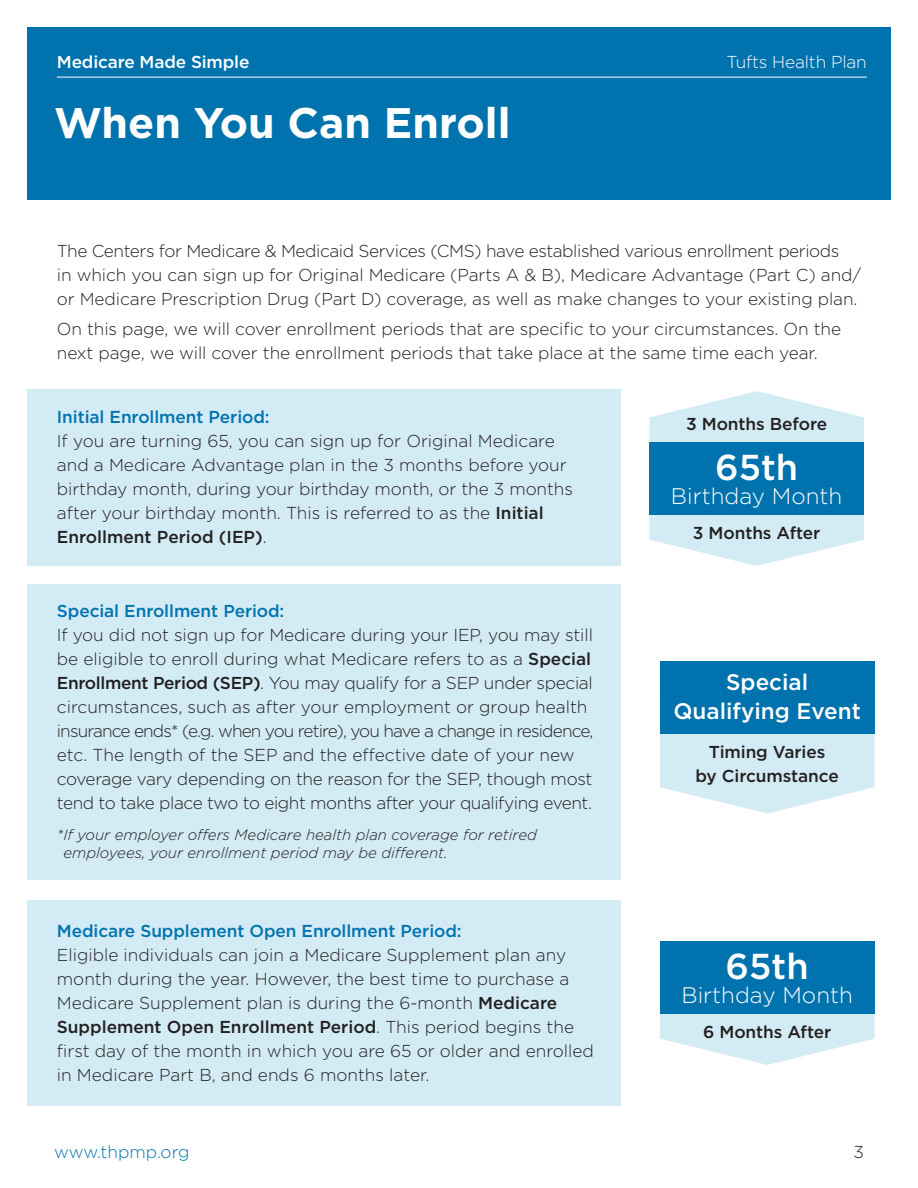
<style>
.page{position:relative;width:918px;height:1188px;background:#fff}
.page>*{position:absolute;margin:0;border:0;box-sizing:border-box;transform-origin:0 0}
.t1{font:700 42.75px "Gotham";color:#fff}
.t2{font:500 36px "Gotham";color:#fff}
.t3{font:300 22.5px "Gotham";color:#fff}
.t4{font:500 22.5px/29.2px "Gotham";color:#fff;text-align:center}
.t5{font:300 17.25px/24px "Gotham";letter-spacing:-.005em;color:#231f20}
.t6{font:500 17.25px "Gotham";letter-spacing:-.005em;color:#0073ae}
.t7{font:500 17.25px/24px "Gotham";letter-spacing:-.005em;color:#231f20;text-align:center}
.t8{font:500 17.25px "Gotham";letter-spacing:-.01em;color:#fff}
.t9{font:300 17.25px "Gotham";letter-spacing:-.01em;color:#fff}
.t10{font:300 17.25px "Gotham";color:#0073ae}
.t11{font:italic 300 15px/18px "Gotham";color:#231f20}
.s1{font-weight:500}
</style>
<div class="page">
<div style="left:27px;top:27px;width:864px;height:173px;background:#0073ae"></div>
<hr style="left:57px;top:77px;width:810px;height:1px;background:#fff">
<div style="left:28px;top:389px;width:593px;height:177px;background:#d3ebf4"></div>
<div style="left:27px;top:584px;width:594px;height:296px;background:#d3ebf4"></div>
<div style="left:27px;top:900px;width:594px;height:206px;background:#d3ebf4"></div>
<svg style="left:649px;top:391px;width:215px;height:175px"></svg>
<div style="left:649px;top:442px;width:215px;height:73px;background:#0073ae"></div>
<svg style="left:660px;top:734px;width:215px;height:79px"></svg>
<div style="left:660px;top:661px;width:215px;height:73px;background:#0073ae"></div>
<svg style="left:660px;top:1014px;width:215px;height:51px"></svg>
<div style="left:660px;top:941px;width:215px;height:73px;background:#0073ae"></div>
<p class="t8" style="left:57px;top:51px;width:194px">Medicare Made Simple</p>
<p class="t9" style="left:726px;top:51px;width:142px">Tufts Health Plan</p>
<h1 class="t1" style="left:54px;top:95px;width:458px">When You Can Enroll</h1>
<p class="t5" style="left:57px;top:239px;width:806px">The Centers for Medicare &amp; Medicaid Services (CMS) have established various enrollment periods<br>in which you can sign up for Original Medicare (Parts A &amp; B), Medicare Advantage (Part C) and/ or Medicare Prescription Drug (Part D) coverage, as well as make changes to your existing plan.</p>
<p class="t5" style="left:57px;top:316px;width:786px">On this page, we will cover enrollment periods that are specific to your circumstances. On the next page, we will cover the enrollment periods that take place at the same time each year.</p>
<p class="t6" style="left:57px;top:405px;width:214px">Initial Enrollment Period:</p>
<p class="t5" style="left:57px;top:428px;width:518px">If you are turning 65, you can sign up for Original Medicare and a Medicare Advantage plan in the 3 months before your birthday month, during your birthday month, or the 3 months after your birthday month. This is referred to as the <span class="s1">Initial Enrollment Period (IEP)</span>.</p>
<p class="t6" style="left:57px;top:599px;width:229px">Special Enrollment Period:</p>
<p class="t5" style="left:57px;top:622px;width:538px">If you did not sign up for Medicare during your IEP, you may still be eligible to enroll during what Medicare refers to as a <span class="s1">Special Enrollment Period (SEP)</span>. You may qualify for a SEP under special circumstances, such as after your employment or group health insurance ends* (e.g. when you retire), you have a change in residence, etc. The length of the SEP and the effective date of your new coverage vary depending on the reason for the SEP, though most tend to take place two to eight months after your qualifying event.</p>
<p class="t11" style="left:63px;top:825px;width:475px;text-indent:-6px">*If your employer offers Medicare health plan coverage for retired employees, your enrollment period may be different.</p>
<p class="t6" style="left:57px;top:920px;width:406px">Medicare Supplement Open Enrollment Period:</p>
<p class="t5" style="left:57px;top:943px;width:539px">Eligible individuals can join a Medicare Supplement plan any month during the year. However, the best time to purchase a Medicare Supplement plan is during the 6-month <span class="s1">Medicare Supplement Open Enrollment Period</span>. This period begins the first day of the month in which you are 65 or older and enrolled in Medicare Part B, and ends 6 months later.</p>
<p class="t7" style="left:686px;top:412px;width:142px">3 Months Before</p>
<h2 class="t2" style="left:715px;top:444px;width:85px">65th</h2>
<h3 class="t3" style="left:671px;top:482px;width:173px">Birthday Month</h3>
<p class="t7" style="left:693px;top:521px;width:129px">3 Months After</p>
<h3 class="t4" style="left:673px;top:667px;width:189px">Special<br>Qualifying Event</h3>
<p class="t7" style="left:696px;top:740px;width:145px">Timing Varies<br>by Circumstance</p>
<h2 class="t2" style="left:726px;top:943px;width:85px">65th</h2>
<h3 class="t3" style="left:681px;top:981px;width:173px">Birthday Month</h3>
<p class="t7" style="left:703px;top:1020px;width:130px">6 Months After</p>
<p class="t10" style="left:54px;top:1141px;width:137px">www.thpmp.org</p>
<p class="t5" style="left:853px;top:1139px;width:12px">3</p>
</div>
